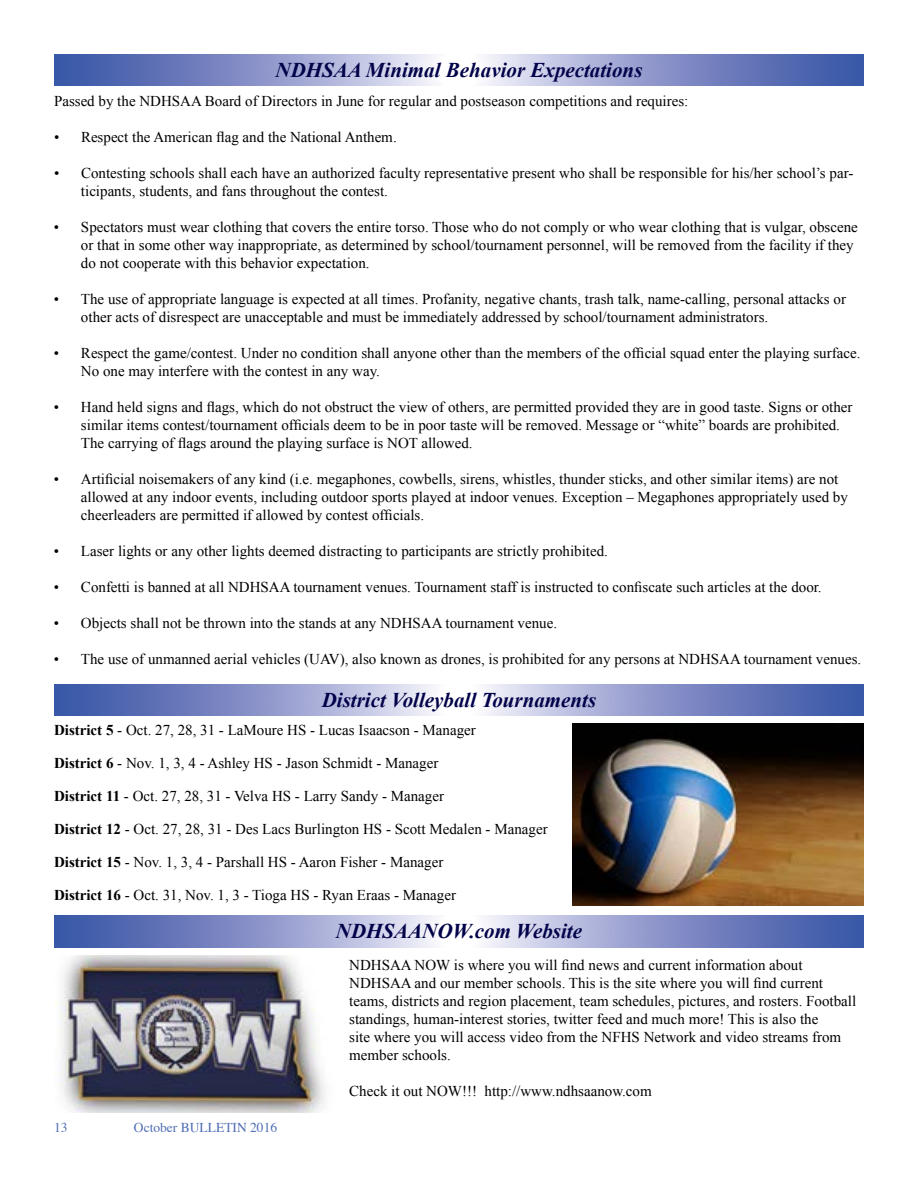
<style>
.page{position:relative;width:918px;height:1188px;background:#fff}
.page>*{position:absolute;margin:0;border:0;box-sizing:border-box;transform-origin:0 0}
.t1{font:italic 700 21px "Times New Roman";color:#02024a}
.t2{font:15px/18px "Times New Roman";color:#000}
.t3{font:13.5px "Times";color:#506eb5}
.s1{font-weight:700}
</style>
<div class="page">
<svg style="left:54px;top:54px;width:810px;height:32px;background:#919ccd"></svg>
<svg style="left:54px;top:684px;width:810px;height:32px;background:#919ccd"></svg>
<img style="left:573px;top:723px;width:291px;height:183px">
<svg style="left:54px;top:915px;width:810px;height:32px;background:#919ccd"></svg>
<img style="left:54px;top:956px;width:271px;height:157px">
<h1 class="t1" style="left:276px;top:56px;width:368px">NDHSAA Minimal Behavior Expectations</h1>
<p class="t2" style="left:54px;top:92px;width:636px">Passed by the NDHSAA Board of Directors in June for regular and postseason competitions and requires:</p>
<p class="t2" style="left:54px;top:128px;width:344px">• Respect the American flag and the National Anthem.</p>
<p class="t2" style="left:81px;top:164px;width:774px;text-indent:-27px">• Contesting schools shall each have an authorized faculty representative present who shall be responsible for his/her school’s par&shy;ticipants, students, and fans throughout the contest.</p>
<p class="t2" style="left:81px;top:218px;width:778px;text-indent:-27px">• Spectators must wear clothing that covers the entire torso. Those who do not comply or who wear clothing that is vulgar, obscene or that in some other way inappropriate, as determined by school/tournament personnel, will be removed from the facility if they do not cooperate with this behavior expectation.</p>
<p class="t2" style="left:81px;top:290px;width:767px;text-indent:-27px">• The use of appropriate language is expected at all times. Profanity, negative chants, trash talk, name-calling, personal attacks or other acts of disrespect are unacceptable and must be immediately addressed by school/tournament administrators.</p>
<p class="t2" style="left:81px;top:344px;width:781px;text-indent:-27px">• Respect the game/contest. Under no condition shall anyone other than the members of the official squad enter the playing surface.<br>No one may interfere with the contest in any way.</p>
<p class="t2" style="left:81px;top:398px;width:773px;text-indent:-27px">• Hand held signs and flags, which do not obstruct the view of others, are permitted provided they are in good taste. Signs or other similar items contest/tournament officials deem to be in poor taste will be removed. Message or “white” boards are prohibited.<br>The carrying of flags around the playing surface is NOT allowed.</p>
<p class="t2" style="left:81px;top:470px;width:768px;text-indent:-27px">• Artificial noisemakers of any kind (i.e. megaphones, cowbells, sirens, whistles, thunder sticks, and other similar items) are not allowed at any indoor events, including outdoor sports played at indoor venues. Exception – Megaphones appropriately used by cheerleaders are permitted if allowed by contest officials.</p>
<p class="t2" style="left:54px;top:542px;width:556px">• Laser lights or any other lights deemed distracting to participants are strictly prohibited.</p>
<p class="t2" style="left:54px;top:578px;width:769px">• Confetti is banned at all NDHSAA tournament venues. Tournament staff is instructed to confiscate such articles at the door.</p>
<p class="t2" style="left:54px;top:614px;width:505px">• Objects shall not be thrown into the stands at any NDHSAA tournament venue.</p>
<p class="t2" style="left:54px;top:650px;width:809px">• The use of unmanned aerial vehicles (UAV), also known as drones, is prohibited for any persons at NDHSAA tournament venues.</p>
<h1 class="t1" style="left:322px;top:686px;width:276px">District Volleyball Tournaments</h1>
<p class="t2" style="left:54px;top:721px;width:423px"><span class="s1">District 5</span> - Oct. 27, 28, 31 - LaMoure HS - Lucas Isaacson - Manager</p>
<p class="t2" style="left:54px;top:754px;width:386px"><span class="s1">District 6</span> - Nov. 1, 3, 4 - Ashley HS - Jason Schmidt - Manager</p>
<p class="t2" style="left:54px;top:787px;width:392px"><span class="s1">District 11</span> - Oct. 27, 28, 31 - Velva HS - Larry Sandy - Manager</p>
<p class="t2" style="left:54px;top:820px;width:495px"><span class="s1">District 12</span> - Oct. 27, 28, 31 - Des Lacs Burlington HS - Scott Medalen - Manager</p>
<p class="t2" style="left:54px;top:853px;width:391px"><span class="s1">District 15</span> - Nov. 1, 3, 4 - Parshall HS - Aaron Fisher - Manager</p>
<p class="t2" style="left:54px;top:886px;width:404px"><span class="s1">District 16</span> - Oct. 31, Nov. 1, 3 - Tioga HS - Ryan Eraas - Manager</p>
<h1 class="t1" style="left:336px;top:917px;width:248px">NDHSAANOW.com Website</h1>
<p class="t2" style="left:349px;top:956px;width:509px">NDHSAA NOW is where you will find news and current information about NDHSAA and our member schools. This is the site where you will find current teams, districts and region placement, team schedules, pictures, and rosters. Football standings, human-interest stories, twitter feed and much more! This is also the<br>site where you will access video from the NFHS Network and video streams from member schools.</p>
<p class="t2" style="left:349px;top:1082px;width:304px">Check it out NOW!!! http://www.ndhsaanow.com</p>
<p class="t3" style="left:54px;top:1115px;width:15px">13</p>
<p class="t3" style="left:134px;top:1115px;width:145px">October BULLETIN 2016</p>
</div>
